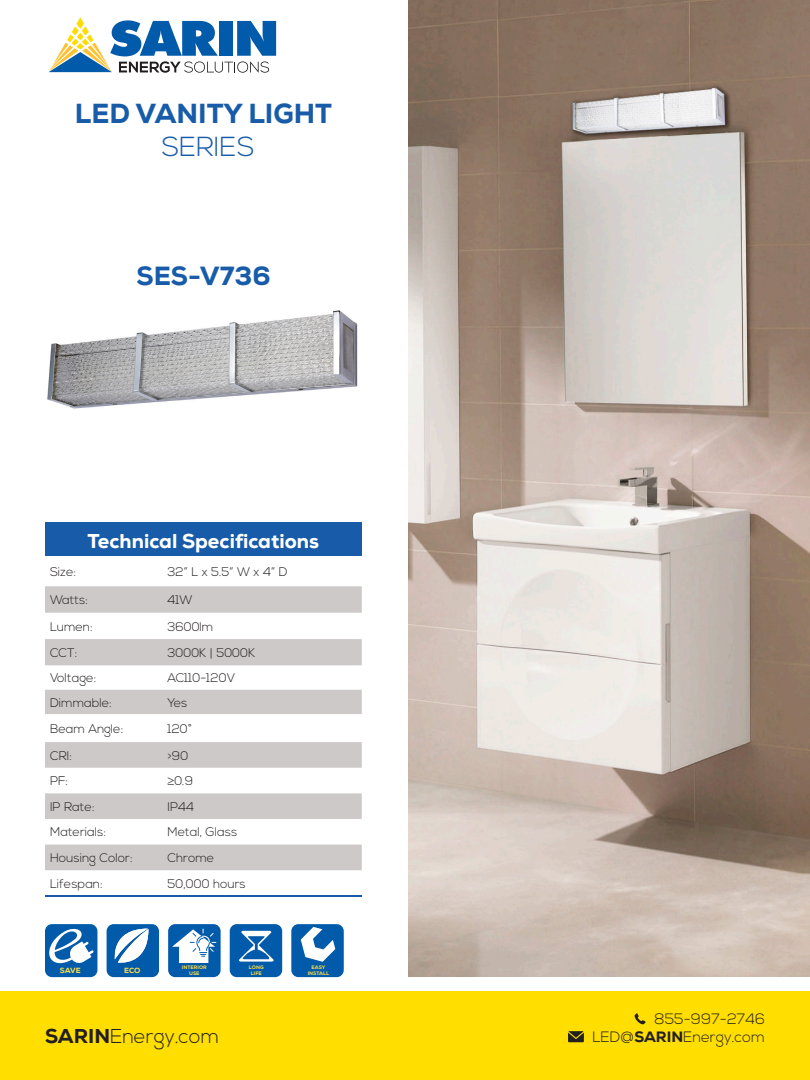
<style>
.page{position:relative;width:810px;height:1080px;background:#fff}
.page>*{position:absolute;margin:0;border:0;box-sizing:border-box;transform-origin:0 0}
.t1{font:800 27.5px "Nexa";color:#185ca9}
.t2{font:300 27.5px "Nexa";color:#185ca9}
.t3{font:800 26.25px "Nexa";color:#185ca9}
.t4{font:800 20px "Nexa";color:#fff}
.t5{font:300 20px "Nexa";color:#231f20}
.t6{font:300 15px/18px "Nexa";color:#231f20;text-align:right}
.t7{font:300 12.5px "Nexa";color:#231f20}
.t8{font:800 7.5px "Nexa";color:#fcdd48}
.t9{font:800 7.5px "Nexa";color:#fcdb48}
.t10{font:800 5px "Nexa";color:#fcdb48}
.s1{font-weight:800}
</style>
<div class="page">
<div style="left:107px;top:924px;width:52px;height:53px;background:#015aaa;border-radius:7px"></div>
<svg style="left:114px;top:929px;width:34px;height:34px"></svg>
<div style="left:45px;top:924px;width:52px;height:53px;background:#015aaa;border-radius:7px"></div>
<svg style="left:49px;top:928px;width:45px;height:36px"></svg>
<div style="left:291px;top:924px;width:53px;height:53px;background:#015aaa;border-radius:7px"></div>
<svg style="left:301px;top:927px;width:34px;height:35px"></svg>
<div style="left:230px;top:924px;width:52px;height:53px;background:#015aaa;border-radius:7px"></div>
<svg style="left:239px;top:931px;width:35px;height:31px"></svg>
<div style="left:168px;top:924px;width:53px;height:53px;background:#015aaa;border-radius:7px"></div>
<svg style="left:172px;top:929px;width:44px;height:34px"></svg>
<div style="left:0;top:991px;width:810px;height:89px;background:#ffde00"></div>
<svg style="left:49px;top:17px;width:227px;height:56px"></svg>
<svg style="left:568px;top:1031px;width:16px;height:11px"></svg>
<svg style="left:635px;top:1013px;width:11px;height:11px"></svg>
<img style="left:409px;top:0;width:401px;height:977px">
<img style="left:47px;top:310px;width:311px;height:99px">
<div style="left:45px;top:523px;width:317px;height:33px;background:#185ca9"></div>
<svg style="left:45px;top:586px;width:317px;height:284px;fill:#cdc9c8"></svg>
<hr style="left:45px;top:895px;width:317px;height:2px;background:#185aaa">
<p class="t1" style="left:75px;top:96px;width:259px">LED VANITY LIGHT</p>
<p class="t2" style="left:162px;top:130px;width:94px">SERIES</p>
<p class="t3" style="left:137px;top:259px;width:136px">SES-V736</p>
<p class="t4" style="left:88px;top:528px;width:233px">Technical Specifications</p>
<p class="t7" style="left:50px;top:565px;width:28px">Size:</p>
<p class="t7" style="left:168px;top:565px;width:122px">32” L x 5.5” W x 4” D</p>
<p class="t7" style="left:50px;top:593px;width:40px">Watts:</p>
<p class="t7" style="left:168px;top:593px;width:27px">41W</p>
<p class="t7" style="left:50px;top:619px;width:44px">Lumen:</p>
<p class="t7" style="left:168px;top:619px;width:47px">3600lm</p>
<p class="t7" style="left:50px;top:645px;width:29px">CCT:</p>
<p class="t7" style="left:168px;top:645px;width:89px">3000K | 5000K</p>
<p class="t7" style="left:50px;top:671px;width:48px">Voltage:</p>
<p class="t7" style="left:168px;top:671px;width:69px">AC110-120V</p>
<p class="t7" style="left:50px;top:695px;width:63px">Dimmable:</p>
<p class="t7" style="left:168px;top:695px;width:21px">Yes</p>
<p class="t7" style="left:50px;top:721px;width:75px">Beam Angle:</p>
<p class="t7" style="left:168px;top:721px;width:26px">120°</p>
<p class="t7" style="left:50px;top:748px;width:24px">CRI:</p>
<p class="t7" style="left:168px;top:748px;width:22px">&gt;90</p>
<p class="t7" style="left:50px;top:774px;width:20px">PF:</p>
<p class="t7" style="left:168px;top:774px;width:27px">≥0.9</p>
<p class="t7" style="left:50px;top:799px;width:46px">IP Rate:</p>
<p class="t7" style="left:168px;top:799px;width:28px">IP44</p>
<p class="t7" style="left:50px;top:825px;width:58px">Materials:</p>
<p class="t7" style="left:168px;top:825px;width:71px">Metal, Glass</p>
<p class="t7" style="left:50px;top:851px;width:84px">Housing Color:</p>
<p class="t7" style="left:168px;top:851px;width:48px">Chrome</p>
<p class="t7" style="left:50px;top:876px;width:54px">Lifespan:</p>
<p class="t7" style="left:168px;top:876px;width:80px">50,000 hours</p>
<p class="t8" style="left:60px;top:965px;width:22px">SAVE</p>
<p class="t9" style="left:124px;top:965px;width:18px">ECO</p>
<p class="t10" style="left:182px;top:964px;width:26px">INTERIOR</p>
<p class="t10" style="left:189px;top:970px;width:12px">USE</p>
<p class="t10" style="left:249px;top:964px;width:16px">LONG</p>
<p class="t10" style="left:251px;top:970px;width:12px">LIFE</p>
<p class="t10" style="left:312px;top:964px;width:15px">EASY</p>
<p class="t10" style="left:308px;top:970px;width:23px">INSTALL</p>
<h3 class="t5" style="left:45px;top:1024px;width:176px"><span class="s1">SARIN</span>Energy.com</h3>
<p class="t6" style="left:592px;top:1011px;width:174px">855-997-2746<br>LED@<span class="s1">SARIN</span>Energy.com</p>
</div>
